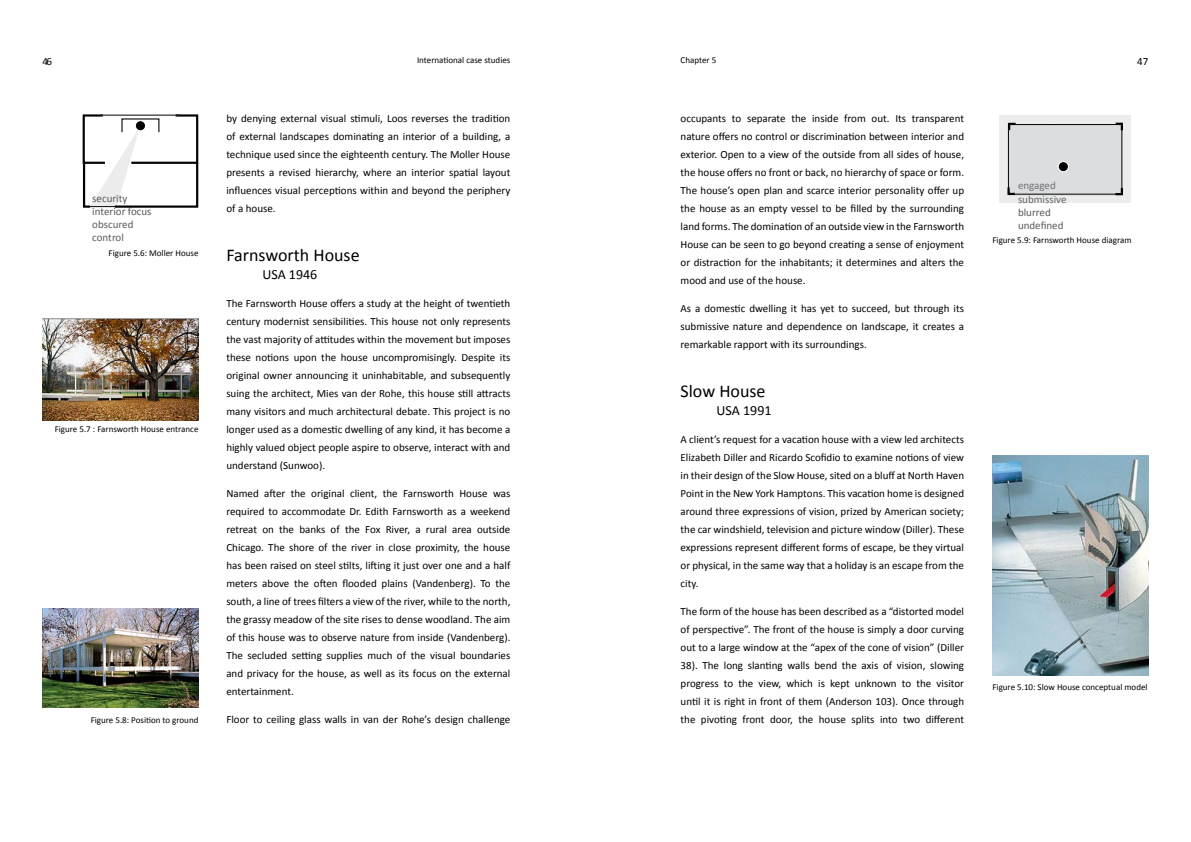
<style>
.page{position:relative;width:1191px;height:842px;background:#fff}
.page>*{position:absolute;margin:0;border:0;box-sizing:border-box;transform-origin:0 0}
.t1{font:18px "Calibri";color:#000}
.t2{font:14px "Calibri";color:#000}
.t3{font:11px/18px "Calibri";color:#000;text-align:justify}
.t4{font:11px/13.2px "Calibri";color:#58595b}
.t5{font:9px "Calibri";color:#000}
</style>
<div class="page">
<img style="left:43px;top:319px;width:155px;height:102px">
<img style="left:43px;top:608px;width:155px;height:99px">
<img style="left:992px;top:456px;width:156px;height:220px">
<svg style="left:82px;top:114px;width:117px;height:94px"></svg>
<div style="left:999px;top:115px;width:131px;height:88px;background:#ececed"></div>
<svg style="left:1007px;top:122px;width:116px;height:74px"></svg>
<p class="t5" style="left:417px;top:55px;width:95px">International case studies</p>
<p class="t5" style="left:680px;top:55px;width:37px">Chapter 5</p>
<p class="t3" style="left:43px;top:52px;width:11px">46</p>
<p class="t3" style="left:1137px;top:52px;width:13px">47</p>
<p class="t4" style="left:92px;top:192px;width:61px">security interior focus obscured control</p>
<p class="t5" style="left:109px;top:247px;width:91px">Figure 5.6: Moller House</p>
<p class="t5" style="left:55px;top:423px;width:145px">Figure 5.7 : Farnsworth House entrance</p>
<p class="t5" style="left:91px;top:714px;width:109px">Figure 5.8: Position to ground</p>
<p class="t3" style="left:226px;top:109px;width:285px">by denying external visual stimuli, Loos reverses the tradition of external landscapes dominating an interior of a building, a technique used since the eighteenth century. The Moller House presents a revised hierarchy, where an interior spatial layout influences visual perceptions within and beyond the periphery of a house.</p>
<p class="t1" style="left:226px;top:243px;width:135px">Farnsworth House</p>
<p class="t2" style="left:262px;top:265px;width:56px">USA 1946</p>
<p class="t3" style="left:226px;top:294px;width:285px">The Farnsworth House offers a study at the height of twentieth century modernist sensibilities. This house not only represents the vast majority of attitudes within the movement but imposes these notions upon the house uncompromisingly. Despite its original owner announcing it uninhabitable, and subsequently suing the architect, Mies van der Rohe, this house still attracts many visitors and much architectural debate. This project is no longer used as a domestic dwelling of any kind, it has become a highly valued object people aspire to observe, interact with and understand (Sunwoo).</p>
<p class="t3" style="left:226px;top:484px;width:285px">Named after the original client, the Farnsworth House was required to accommodate Dr. Edith Farnsworth as a weekend retreat on the banks of the Fox River, a rural area outside Chicago. The shore of the river in close proximity, the house has been raised on steel stilts, lifting it just over one and a half meters above the often flooded plains (Vandenberg). To the south, a line of trees filters a view of the river, while to the north, the grassy meadow of the site rises to dense woodland. The aim of this house was to observe nature from inside (Vandenberg).<br>The secluded setting supplies much of the visual boundaries and privacy for the house, as well as its focus on the external entertainment.</p>
<p class="t3" style="left:226px;top:710px;width:285px">Floor to ceiling glass walls in van der Rohe’s design challenge</p>
<p class="t3" style="left:680px;top:109px;width:285px">occupants to separate the inside from out. Its transparent nature offers no control or discrimination between interior and exterior. Open to a view of the outside from all sides of house, the house offers no front or back, no hierarchy of space or form.<br>The house’s open plan and scarce interior personality offer up the house as an empty vessel to be filled by the surrounding land forms. The domination of an outside view in the Farnsworth House can be seen to go beyond creating a sense of enjoyment or distraction for the inhabitants; it determines and alters the mood and use of the house.</p>
<p class="t3" style="left:680px;top:299px;width:285px">As a domestic dwelling it has yet to succeed, but through its submissive nature and dependence on landscape, it creates a remarkable rapport with its surroundings.</p>
<p class="t1" style="left:680px;top:379px;width:86px">Slow House</p>
<p class="t2" style="left:716px;top:401px;width:56px">USA 1991</p>
<p class="t3" style="left:680px;top:430px;width:285px">A client’s request for a vacation house with a view led architects Elizabeth Diller and Ricardo Scofidio to examine notions of view in their design of the Slow House, sited on a bluff at North Haven Point in the New York Hamptons. This vacation home is designed around three expressions of vision, prized by American society; the car windshield, television and picture window (Diller). These expressions represent different forms of escape, be they virtual or physical, in the same way that a holiday is an escape from the city.</p>
<p class="t3" style="left:680px;top:602px;width:285px">The form of the house has been described as a “distorted model of perspective”. The front of the house is simply a door curving out to a large window at the “apex of the cone of vision” (Diller 38). The long slanting walls bend the axis of vision, slowing progress to the view, which is kept unknown to the visitor until it is right in front of them (Anderson 103). Once through the pivoting front door, the house splits into two different</p>
<p class="t4" style="left:1018px;top:179px;width:50px">engaged submissive blurred undefined</p>
<p class="t5" style="left:992px;top:235px;width:140px">Figure 5.9: Farnsworth House diagram</p>
<p class="t5" style="left:992px;top:681px;width:157px">Figure 5.10: Slow House conceptual model</p>
</div>
